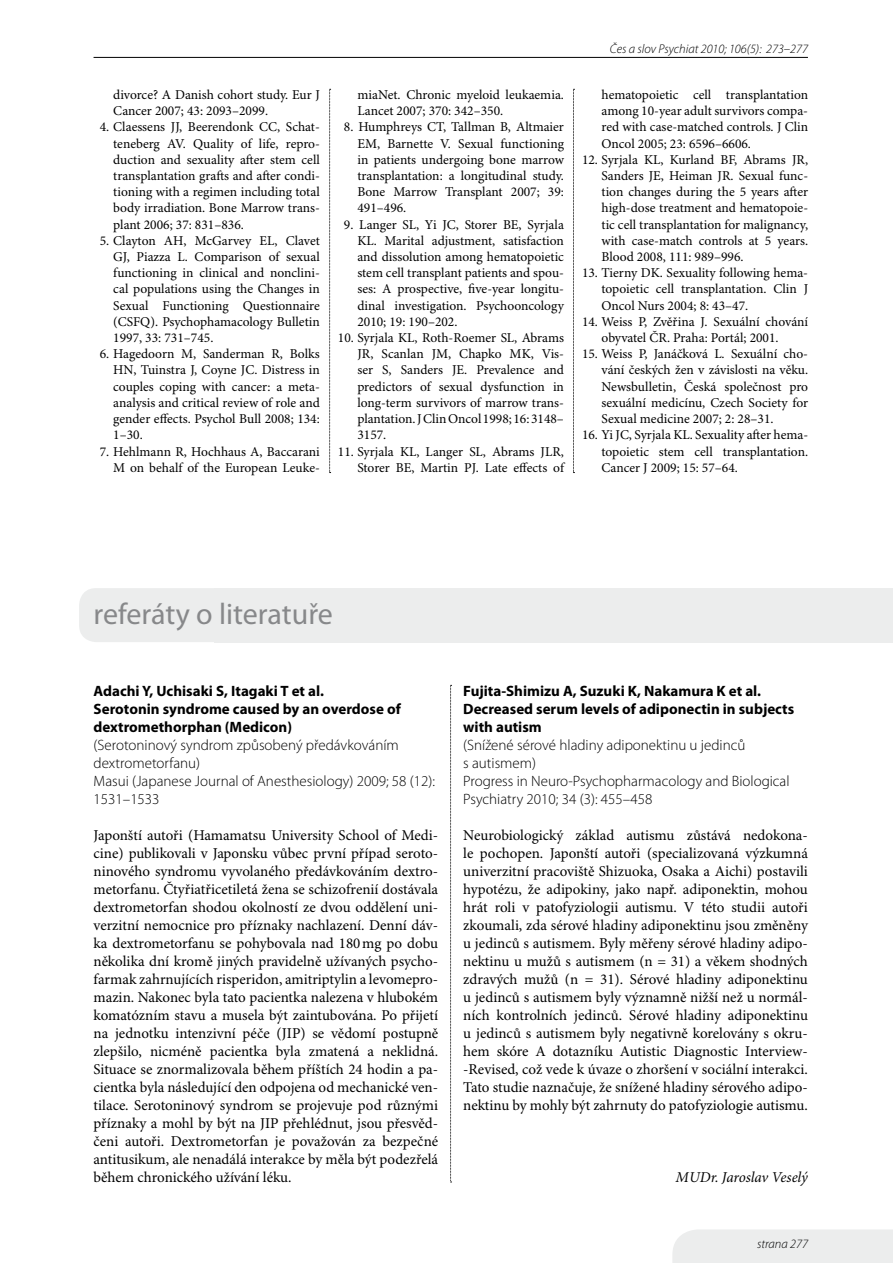
<style>
.page{position:relative;width:893px;height:1263px;background:#fff}
.page>*{position:absolute;margin:0;border:0;box-sizing:border-box;transform-origin:0 0}
.t1{font:30px "Myriad Pro";color:#87888a}
.t2{font:15px/18px "Minion Pro";color:#000;text-align:justify}
.t3{font:300 15px/18px "Myriad Pro";color:#000}
.t4{font:700 15px/18px "Myriad Pro";color:#000}
.t5{font:italic 15px "Minion Pro";letter-spacing:-.01em;color:#000}
.t6{font:13.5px/16.2px "Minion Pro";color:#000;text-align:justify}
.t7{font:italic 300 12.75px "Myriad Pro";color:#000}
</style>
<div class="page">
<div style="left:672px;top:1229px;width:221px;height:34px;background:#eceded"></div>
<hr style="left:94px;top:57px;width:714px;height:1px;background:#000">
<svg style="left:450px;top:685px;width:2px;height:498px"></svg>
<svg style="left:329px;top:89px;width:2px;height:384px"></svg>
<svg style="left:573px;top:89px;width:1px;height:384px"></svg>
<div style="left:79px;top:588px;width:250px;height:54px;background:#eceded;border-radius:17px"></div>
<div style="left:214px;top:588px;width:679px;height:54px;background:#eceded"></div>
<p class="t6" style="left:113px;top:87px;width:208px">divorce? A Danish cohort study. Eur J<br>Cancer 2007; 43: 2093–2099.</p>
<p class="t6" style="left:113px;top:120px;width:208px;text-indent:-14px">4. Claessens JJ, Beerendonk CC, Schat&shy;teneberg AV. Quality of life, repro&shy;duction and sexuality after stem cell transplantation grafts and after condi&shy;tioning with a regimen including total body irradiation. Bone Marrow trans&shy;plant 2006; 37: 831–836.</p>
<p class="t6" style="left:113px;top:233px;width:208px;text-indent:-14px">5. Clayton AH, McGarvey EL, Clavet GJ, Piazza L. Comparison of sexual functioning in clinical and nonclini&shy;cal populations using the Changes in Sexual Functioning Questionnaire (CSFQ). Psychophamacology Bulletin 1997, 33: 731–745.</p>
<p class="t6" style="left:113px;top:346px;width:208px;text-indent:-14px">6. Hagedoorn M, Sanderman R, Bolks HN, Tuinstra J, Coyne JC. Distress in couples coping with cancer: a meta&shy;analysis and critical review of role and gender effects. Psychol Bull 2008; 134:<br>1–30.</p>
<p class="t6" style="left:100px;top:444px;width:222px;text-align:right">7. Hehlmann R, Hochhaus A, Baccarani<br>M on behalf of the European Leuke-</p>
<p class="t6" style="left:357px;top:87px;width:208px">miaNet. Chronic myeloid leukaemia.<br>Lancet 2007; 370: 342–350.</p>
<p class="t6" style="left:357px;top:120px;width:208px;text-indent:-14px">8. Humphreys CT, Tallman B, Altmaier EM, Barnette V. Sexual functioning in patients undergoing bone marrow transplantation: a longitudinal study.<br>Bone Marrow Transplant 2007; 39:<br>491–496.</p>
<p class="t6" style="left:357px;top:217px;width:208px;text-indent:-14px">9. Langer SL, Yi JC, Storer BE, Syrjala KL. Marital adjustment, satisfaction and dissolution among hematopoietic stem cell transplant patients and spou&shy;ses: A prospective, five-year longitu&shy;dinal investigation. Psychooncology 2010; 19: 190–202.</p>
<p class="t6" style="left:357px;top:330px;width:208px;text-indent:-19px">10. Syrjala KL, Roth-Roemer SL, Abrams JR, Scanlan JM, Chapko MK, Vis&shy;ser S, Sanders JE. Prevalence and predictors of sexual dysfunction in long-term survivors of marrow trans&shy;plantation. J Clin Oncol 1998; 16: 3148– 3157.</p>
<p class="t6" style="left:338px;top:444px;width:228px;text-align:right">11. Syrjala KL, Langer SL, Abrams JLR,<br>Storer BE, Martin PJ. Late effects of</p>
<p class="t7" style="left:610px;top:42px;width:199px">Čes a slov Psychiat 2010; 106(5): 273–277</p>
<p class="t6" style="left:601px;top:87px;width:208px">hematopoietic cell transplantation among 10-year adult survivors compa&shy;red with case-matched controls. J Clin Oncol 2005; 23: 6596–6606.</p>
<p class="t6" style="left:601px;top:152px;width:208px;text-indent:-19px">12. Syrjala KL, Kurland BF, Abrams JR, Sanders JE, Heiman JR. Sexual func&shy;tion changes during the 5 years after high-dose treatment and hematopoie&shy;tic cell transplantation for malignancy, with case-match controls at 5 years.<br>Blood 2008, 111: 989–996.</p>
<p class="t6" style="left:601px;top:265px;width:208px;text-indent:-19px">13. Tierny DK. Sexuality following hema&shy;topoietic cell transplantation. Clin J Oncol Nurs 2004; 8: 43–47.</p>
<p class="t6" style="left:601px;top:314px;width:208px;text-indent:-19px">14. Weiss P, Zvěřina J. Sexuální chování obyvatel ČR. Praha: Portál; 2001.</p>
<p class="t6" style="left:601px;top:346px;width:208px;text-indent:-19px">15. Weiss P, Janáčková L. Sexuální cho&shy;vání českých žen v závislosti na věku.<br>Newsbulletin, Česká společnost pro sexuální medicínu, Czech Society for Sexual medicine 2007; 2: 28–31.</p>
<p class="t6" style="left:601px;top:427px;width:208px;text-indent:-19px">16. Yi JC, Syrjala KL. Sexuality after hema&shy;topoietic stem cell transplantation.<br>Cancer J 2009; 15: 57–64.</p>
<h1 class="t1" style="left:94px;top:598px;width:241px">referáty o literatuře</h1>
<p class="t4" style="left:94px;top:682px;width:309px">Adachi Y, Uchisaki S, Itagaki T et al.<br>Serotonin syndrome caused by an overdose of dextromethorphan (Medicon)</p>
<p class="t3" style="left:94px;top:736px;width:343px">(Serotoninový syndrom způsobený předávkováním dextrometorfanu)<br>Masui (Japanese Journal of Anesthesiology) 2009; 58 (12):<br>1531–1533</p>
<p class="t2" style="left:94px;top:827px;width:346px">Japonští autoři (Hamamatsu University School of Medi&shy;cine) publikovali v Japonsku vůbec první případ seroto&shy;ninového syndromu vyvolaného předávkováním dextro&shy;metorfanu. Čtyřiatřicetiletá žena se schizofrenií dostávala dextrometorfan shodou okolností ze dvou oddělení uni&shy;verzitní nemocnice pro příznaky nachlazení. Denní dáv&shy;ka dextrometorfanu se pohybovala nad 180mg po dobu několika dní kromě jiných pravidelně užívaných psycho&shy;farmak zahrnujících risperidon, amitriptylin a levomepro&shy;mazin. Nakonec byla tato pacientka nalezena v hlubokém komatózním stavu a musela být zaintubována. Po přijetí na jednotku intenzivní péče (JIP) se vědomí postupně zlepšilo, nicméně pacientka byla zmatená a neklidná.<br>Situace se znormalizovala během příštích 24 hodin a pa&shy;cientka byla následující den odpojena od mechanické ven&shy;tilace. Serotoninový syndrom se projevuje pod různými příznaky a mohl by být na JIP přehlédnut, jsou přesvěd&shy;čeni autoři. Dextrometorfan je považován za bezpečné antitusikum, ale nenadálá interakce by měla být podezřelá během chronického užívání léku.</p>
<p class="t4" style="left:463px;top:682px;width:333px">Fujita-Shimizu A, Suzuki K, Nakamura K et al.<br>Decreased serum levels of adiponectin in subjects with autism</p>
<p class="t3" style="left:463px;top:736px;width:328px">(Snížené sérové hladiny adiponektinu u jedinců<br>s autismem)<br>Progress in Neuro-Psychopharmacology and Biological Psychiatry 2010; 34 (3): 455–458</p>
<p class="t2" style="left:463px;top:827px;width:346px">Neurobiologický základ autismu zůstává nedokona&shy;le pochopen. Japonští autoři (specializovaná výzkumná univerzitní pracoviště Shizuoka, Osaka a Aichi) postavili hypotézu, že adipokiny, jako např. adiponektin, mohou hrát roli v patofyziologii autismu. V této studii autoři zkoumali, zda sérové hladiny adiponektinu jsou změněny u jedinců s autismem. Byly měřeny sérové hladiny adipo&shy;nektinu u mužů s autismem (n = 31) a věkem shodných zdravých mužů (n = 31). Sérové hladiny adiponektinu u jedinců s autismem byly významně nižší než u normál&shy;ních kontrolních jedinců. Sérové hladiny adiponektinu u jedinců s autismem byly negativně korelovány s okru&shy;hem skóre A dotazníku Autistic Diagnostic Interview--Revised, což vede k úvaze o zhoršení v sociální interakci.<br>Tato studie naznačuje, že snížené hladiny sérového adipo&shy;nektinu by mohly být zahrnuty do patofyziologie autismu.</p>
<p class="t5" style="left:676px;top:1168px;width:134px">MUDr. Jaroslav Veselý</p>
<p class="t7" style="left:757px;top:1237px;width:52px">strana 277</p>
</div>
